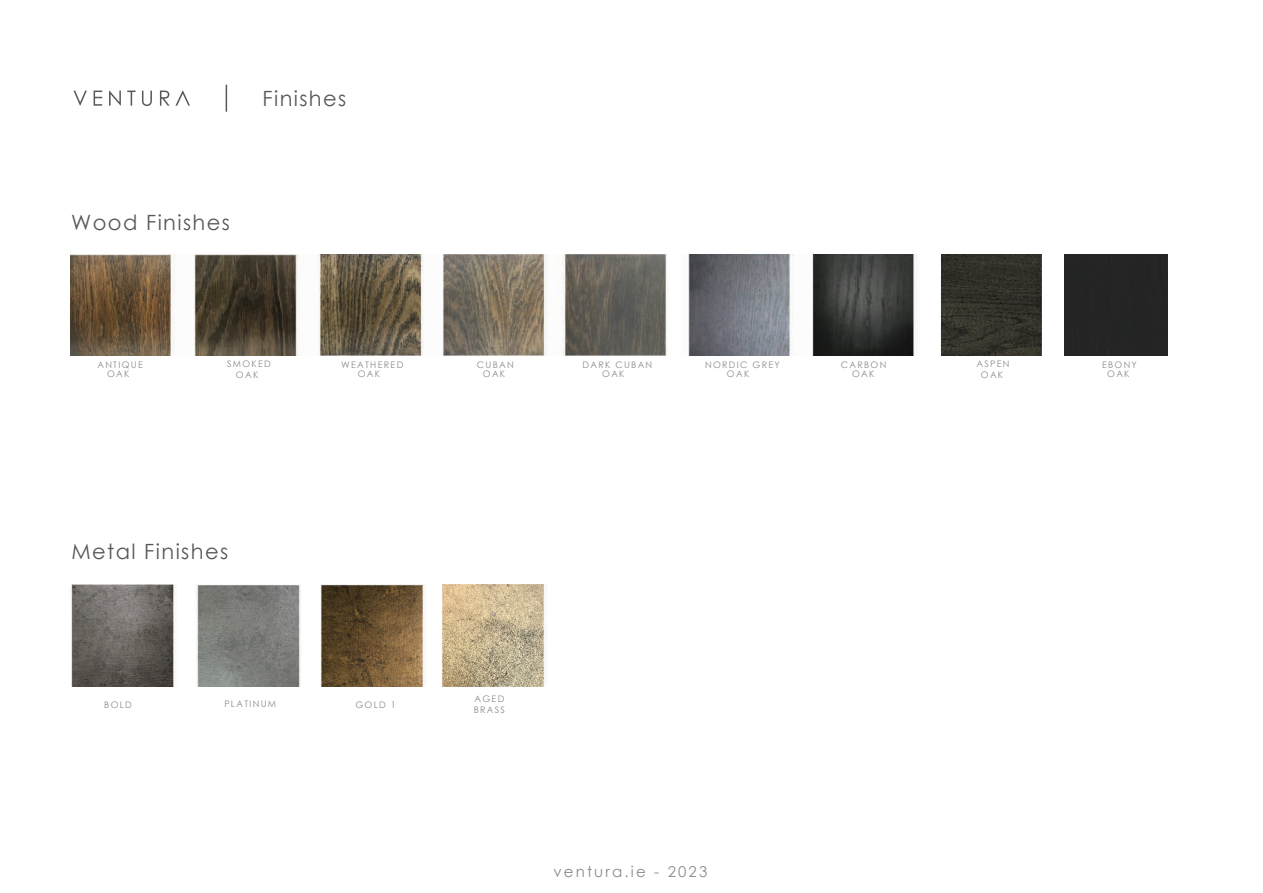
<style>
.page{position:relative;width:1263px;height:893px;background:#fff}
.page>*{position:absolute;margin:0;border:0;box-sizing:border-box;transform-origin:0 0}
.t1{font:21px "Century Gothic";letter-spacing:.065em;color:#58585a}
.t2{font:15px "Century Gothic";letter-spacing:.145em;color:#8e8a88}
.t3{font:9px/9px "Century Gothic";letter-spacing:.145em;color:#8e8a88;text-align:center}
</style>
<div class="page">
<svg style="left:142px;top:91px;width:10px;height:15px"></svg>
<svg style="left:160px;top:91px;width:30px;height:15px"></svg>
<svg style="left:226px;top:85px;width:1px;height:27px"></svg>
<svg style="left:73px;top:91px;width:14px;height:15px"></svg>
<svg style="left:94px;top:91px;width:8px;height:15px"></svg>
<svg style="left:109px;top:91px;width:12px;height:15px"></svg>
<svg style="left:127px;top:91px;width:9px;height:15px"></svg>
<img style="left:70px;top:254px;width:597px;height:101px">
<img style="left:442px;top:585px;width:105px;height:101px">
<img style="left:71px;top:585px;width:355px;height:101px">
<img style="left:688px;top:254px;width:230px;height:101px">
<img style="left:940px;top:254px;width:101px;height:101px">
<div style="left:1065px;top:255px;width:103px;height:100px;background:#242424"></div>
<h1 class="t1" style="left:262px;top:83px;width:85px">Finishes</h1>
<h1 class="t1" style="left:71px;top:208px;width:160px">Wood Finishes</h1>
<p class="t3" style="left:97px;top:360px;width:47px">ANTIQUE<br>OAK</p>
<p class="t3" style="left:227px;top:359px;width:45px;line-height:10.5px">SMOKED<br>OAK</p>
<p class="t3" style="left:358px;top:360px;width:47px;text-align:left;text-indent:-17px">WEATHERED<br>OAK</p>
<p class="t3" style="left:477px;top:360px;width:38px">CUBAN<br>OAK</p>
<p class="t3" style="left:602px;top:360px;width:52px;text-align:left;text-indent:-20px">DARK CUBAN<br>OAK</p>
<p class="t3" style="left:841px;top:360px;width:47px">CARBON<br>OAK</p>
<p class="t3" style="left:727px;top:360px;width:54px;text-align:left;text-indent:-22px">NORDIC GREY<br>OAK</p>
<h1 class="t1" style="left:71px;top:537px;width:158px">Metal Finishes</h1>
<p class="t3" style="left:104px;top:700px;width:29px">BOLD</p>
<p class="t3" style="left:224px;top:699px;width:53px">PLATINUM</p>
<p class="t3" style="left:355px;top:700px;width:42px">GOLD 1</p>
<p class="t3" style="left:474px;top:693px;width:33px;line-height:10.8px;text-align:left">AGED<br>BRASS</p>
<h2 class="t2" style="left:553px;top:861px;width:155px">ventura.ie - 2023</h2>
<p class="t3" style="left:976px;top:359px;width:35px;line-height:10.5px">ASPEN<br>OAK</p>
<p class="t3" style="left:1102px;top:360px;width:36px">EBONY<br>OAK</p>
</div>
